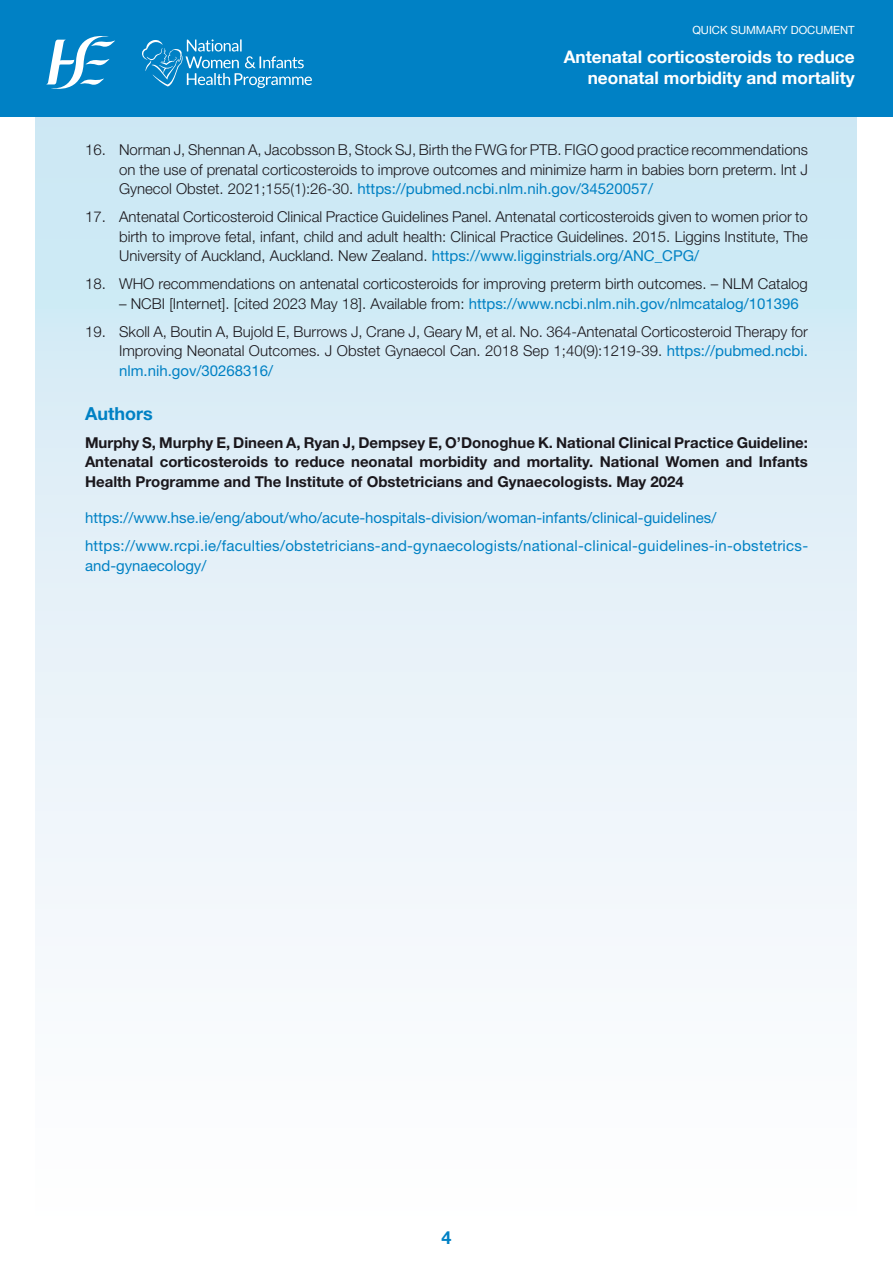
<style>
.page{position:relative;width:893px;height:1263px;background:#fff}
.page>*{position:absolute;margin:0;border:0;box-sizing:border-box;transform-origin:0 0}
.t1{font:700 18px "Helvetica Neue LT Std";color:#0081c4}
.t2{font:700 18px "Helvetica Neue";color:#0081c5}
.t3{font:700 17.25px/21px "Helvetica Neue";color:#fff;text-align:right}
.t4{font:300 15px/19.5px "Helvetica Neue LT Std";color:#1a171c;text-align:justify}
.Body_0-0__4{font:700 15px/19.5px "Helvetica Neue LT Std";color:#1a171c;text-align:justify}
.Body_0-0__4-2{font:15px/19.5px "Helvetica Neue LT Std";letter-spacing:.02em;color:#0081c4}
.Body_0-0__2{font:15px "Helvetica Neue LT Std";color:#0081c4}
.t5{font:11.25px "Helvetica Neue";color:#fff}
.s1{font-weight:400;color:#0081c4}
</style>
<div class="page">
<div style="left:35px;top:38px;width:821px;height:1187px;background:linear-gradient(to bottom,#c7e5f3,#fffeff)"></div>
<div style="left:0;top:0;width:893px;height:117px;background:#0081c5"></div>
<svg style="left:46px;top:36px;width:69px;height:53px"></svg>
<svg style="left:142px;top:39px;width:170px;height:49px"></svg>
<p class="t5" style="left:692px;top:22px;width:164px">QUICK SUMMARY DOCUMENT</p>
<p class="t3" style="left:564px;top:47px;width:292px">Antenatal corticosteroids to reduce neonatal morbidity and mortality</p>
<p class="t4" style="left:119px;top:140px;width:690px;text-indent:-34px">16. Norman J, Shennan A, Jacobsson B, Stock SJ, Birth the FWG for PTB. FIGO good practice recommendations on the use of prenatal corticosteroids to improve outcomes and minimize harm in babies born preterm. Int J Gynecol Obstet. 2021;155(1):26-30. <span class="s1">https://pubmed.ncbi.nlm.nih.gov/34520057/</span></p>
<p class="t4" style="left:119px;top:207px;width:690px;text-indent:-34px">17. Antenatal Corticosteroid Clinical Practice Guidelines Panel. Antenatal corticosteroids given to women prior to birth to improve fetal, infant, child and adult health: Clinical Practice Guidelines. 2015. Liggins Institute, The University of Auckland, Auckland. New Zealand. <span class="s1">https://www.ligginstrials.org/ANC_CPG/</span></p>
<p class="t4" style="left:85px;top:274px;width:724px">18. WHO recommendations on antenatal corticosteroids for improving preterm birth outcomes. – NLM Catalog</p>
<p class="t4" style="left:119px;top:293px;width:681px">– NCBI [Internet]. [cited 2023 May 18]. Available from: <span class="s1">https://www.ncbi.nlm.nih.gov/nlmcatalog/101396</span></p>
<p class="t4" style="left:119px;top:321px;width:690px;text-indent:-34px">19. Skoll A, Boutin A, Bujold E, Burrows J, Crane J, Geary M, et al. No. 364-Antenatal Corticosteroid Therapy for Improving Neonatal Outcomes. J Obstet Gynaecol Can. 2018 Sep 1;40(9):1219-39. <span class="s1">https://pubmed.ncbi. nlm.nih.gov/30268316/</span></p>
<h2 class="t1" style="left:85px;top:402px;width:69px">Authors</h2>
<p class="Body_0-0__4" style="left:85px;top:432px;width:724px">Murphy S, Murphy E, Dineen A, Ryan J, Dempsey E, O’Donoghue K. National Clinical Practice Guideline:<br>Antenatal corticosteroids to reduce neonatal morbidity and mortality. National Women and Infants Health Programme and The Institute of Obstetricians and Gynaecologists. May 2024</p>
<p class="Body_0-0__2" style="left:85px;top:509px;width:633px">https://www.hse.ie/eng/about/who/acute-hospitals-division/woman-infants/clinical-guidelines/</p>
<p class="Body_0-0__4-2" style="left:85px;top:536px;width:725px">https://www.rcpi.ie/faculties/obstetricians-and-gynaecologists/national-clinical-guidelines-in-obstetrics&shy;and-gynaecology/</p>
<p class="t2" style="left:441px;top:1223px;width:12px">4</p>
</div>
